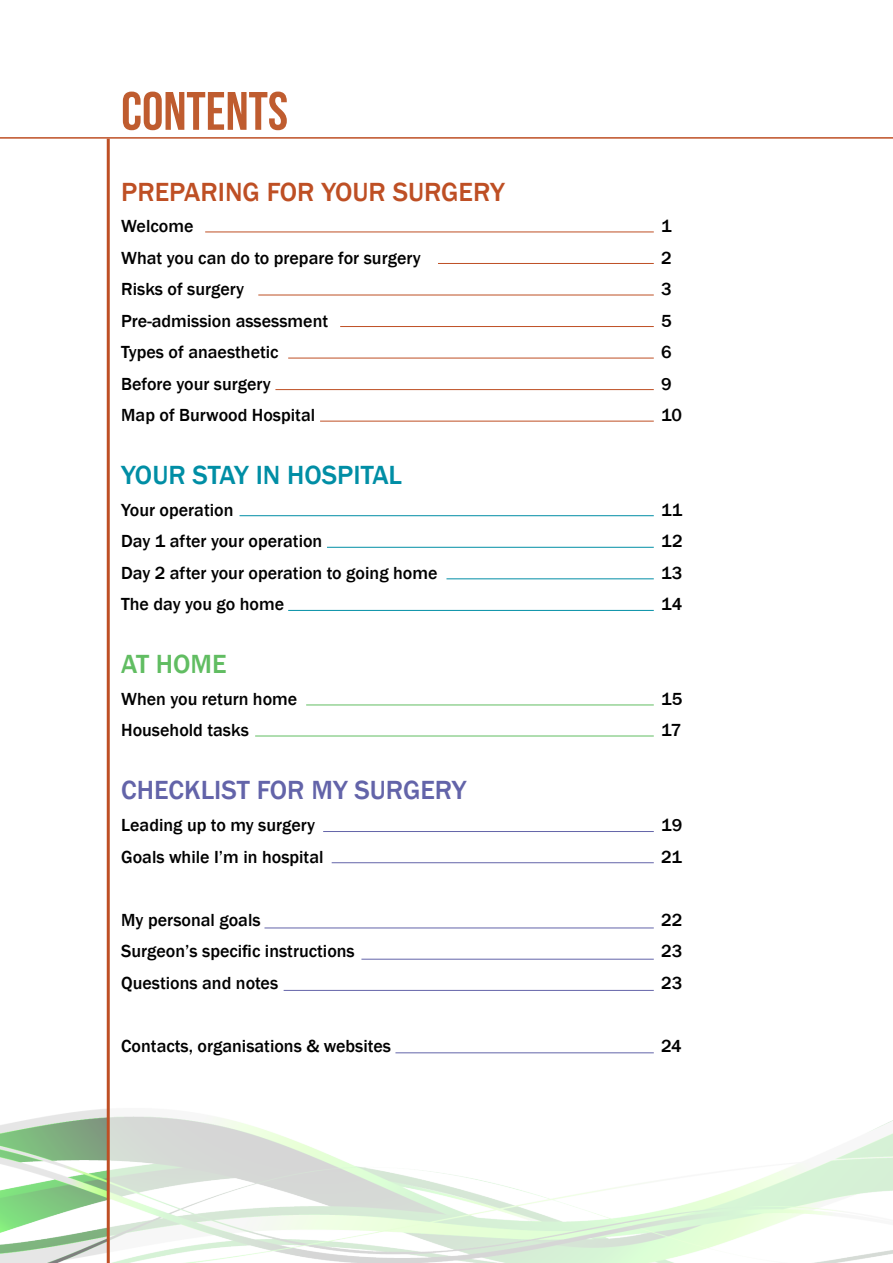
<style>
.page{position:relative;width:893px;height:1263px;background:#fff}
.page>*{position:absolute;margin:0;border:0;box-sizing:border-box;transform-origin:0 0}
.t1{font:54px "Bebas Neue";color:#bf5c2f}
.t2{font:500 27px "Franklin Gothic";color:#be4f24}
.t3{font:500 27px "Franklin Gothic";color:#6364a9}
.t4{font:500 27px "Franklin Gothic";color:#008ea5}
.t5{font:500 27px "Franklin Gothic";color:#61bd62}
.t6{font:500 18px "Franklin Gothic";color:#000}
</style>
<div class="page">
<img style="left:0;top:1087px;width:107px;height:176px">
<svg style="left:110px;top:958px;width:783px;height:305px"></svg>
<hr style="left:255px;top:736px;width:399px;height:1px;background:#61bd62">
<hr style="left:323px;top:831px;width:331px;height:1px;background:#6364a9">
<hr style="left:332px;top:862px;width:322px;height:1px;background:#6364a9">
<hr style="left:264px;top:928px;width:390px;height:1px;background:#6364a9">
<hr style="left:361px;top:959px;width:293px;height:1px;background:#6364a9">
<hr style="left:306px;top:705px;width:348px;height:1px;background:#61bd62">
<hr style="left:327px;top:547px;width:327px;height:1px;background:#008ea5">
<hr style="left:240px;top:515px;width:414px;height:1px;background:#008ea5">
<hr style="left:340px;top:326px;width:314px;height:1px;background:#be4f24">
<hr style="left:258px;top:295px;width:396px;height:1px;background:#be4f24">
<hr style="left:205px;top:232px;width:449px;height:1px;background:#be4f24">
<hr style="left:446px;top:579px;width:208px;height:1px;background:#008ea5">
<hr style="left:288px;top:610px;width:366px;height:1px;background:#008ea5">
<hr style="left:107px;top:139px;width:3px;height:1124px;background:#be4f24">
<hr style="left:0;top:137px;width:893px;height:2px;background:#be4f24">
<hr style="left:288px;top:358px;width:366px;height:1px;background:#be4f24">
<hr style="left:438px;top:263px;width:216px;height:1px;background:#be4f24">
<hr style="left:320px;top:421px;width:334px;height:1px;background:#be4f24">
<hr style="left:275px;top:389px;width:379px;height:1px;background:#be4f24">
<hr style="left:284px;top:990px;width:370px;height:1px;background:#6364a9">
<hr style="left:395px;top:1052px;width:259px;height:1px;background:#6364a9">
<h1 class="t1" style="left:121px;top:82px;width:168px">CONTENTS</h1>
<h2 class="t2" style="left:121px;top:175px;width:385px">PREPARING FOR YOUR SURGERY</h2>
<p class="t6" style="left:121px;top:215px;width:74px">Welcome</p>
<p class="t6" style="left:661px;top:215px;width:12px">1</p>
<p class="t6" style="left:121px;top:247px;width:301px">What you can do to prepare for surgery</p>
<p class="t6" style="left:661px;top:247px;width:12px">2</p>
<p class="t6" style="left:121px;top:278px;width:125px">Risks of surgery</p>
<p class="t6" style="left:661px;top:278px;width:12px">3</p>
<p class="t6" style="left:121px;top:310px;width:209px">Pre-admission assessment</p>
<p class="t6" style="left:661px;top:310px;width:12px">5</p>
<p class="t6" style="left:121px;top:341px;width:159px">Types of anaesthetic</p>
<p class="t6" style="left:661px;top:341px;width:12px">6</p>
<p class="t6" style="left:121px;top:373px;width:151px">Before your surgery</p>
<p class="t6" style="left:661px;top:373px;width:12px">9</p>
<p class="t6" style="left:121px;top:404px;width:195px">Map of Burwood Hospital</p>
<p class="t6" style="left:661px;top:404px;width:22px">10</p>
<h2 class="t4" style="left:121px;top:459px;width:282px">YOUR STAY IN HOSPITAL</h2>
<p class="t6" style="left:121px;top:499px;width:114px">Your operation</p>
<p class="t6" style="left:661px;top:499px;width:23px">11</p>
<p class="t6" style="left:121px;top:530px;width:203px">Day 1 after your operation</p>
<p class="t6" style="left:661px;top:530px;width:23px">12</p>
<p class="t6" style="left:121px;top:562px;width:318px">Day 2 after your operation to going home</p>
<p class="t6" style="left:661px;top:562px;width:23px">13</p>
<p class="t6" style="left:121px;top:593px;width:165px">The day you go home</p>
<p class="t6" style="left:661px;top:593px;width:23px">14</p>
<h2 class="t5" style="left:121px;top:648px;width:107px">AT HOME</h2>
<p class="t6" style="left:121px;top:688px;width:178px">When you return home</p>
<p class="t6" style="left:661px;top:688px;width:23px">15</p>
<p class="t6" style="left:121px;top:719px;width:129px">Household tasks</p>
<p class="t6" style="left:661px;top:719px;width:22px">17</p>
<h2 class="t3" style="left:121px;top:774px;width:347px">CHECKLIST FOR MY SURGERY</h2>
<p class="t6" style="left:121px;top:814px;width:196px">Leading up to my surgery</p>
<p class="t6" style="left:661px;top:814px;width:23px">19</p>
<p class="t6" style="left:121px;top:845px;width:204px">Goals while I’m in hospital</p>
<p class="t6" style="left:661px;top:845px;width:22px">21</p>
<p class="t6" style="left:121px;top:908px;width:141px">My personal goals</p>
<p class="t6" style="left:661px;top:908px;width:23px">22</p>
<p class="t6" style="left:121px;top:940px;width:235px">Surgeon’s specific instructions</p>
<p class="t6" style="left:661px;top:940px;width:23px">23</p>
<p class="t6" style="left:121px;top:971px;width:159px">Questions and notes</p>
<p class="t6" style="left:661px;top:971px;width:23px">23</p>
<p class="t6" style="left:121px;top:1034px;width:271px">Contacts, organisations &amp; websites</p>
<p class="t6" style="left:661px;top:1034px;width:22px">24</p>
</div>
